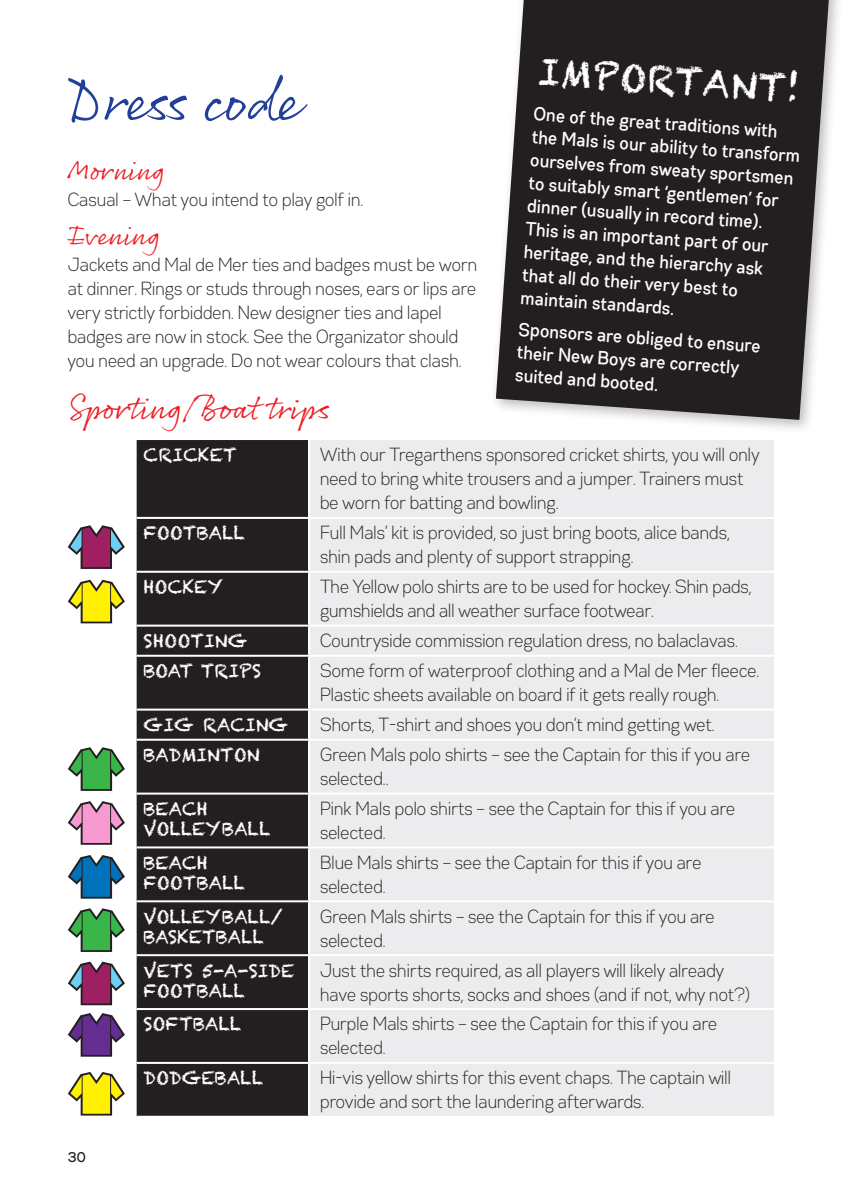
<style>
.page{position:relative;width:842px;height:1191px;background:#fff}
.page>*{position:absolute;margin:0;border:0;box-sizing:border-box;transform-origin:0 0}
.t1{font:60px "Rollerscript Smooth";letter-spacing:-.01em;color:#223f99}
.t2{font:37px "Chalkduster";color:#fff}
.t3{font:32px "Rollerscript Smooth";letter-spacing:.025em;color:#ee1d23}
.t4{font:28px "Rollerscript Smooth";letter-spacing:-.03em;color:#ee1d23}
.t5{font:19px/24px "Gabriel Sans Cond Light";color:#231f20}
.t6{font:19px/23px "Gabriel Sans Cond Medium";color:#fff}
.t7{font:18px/20px "Chalkduster";color:#fff}
.t8{font:14px "Gabriel Sans Cond Medium";color:#231f20}
</style>
<div class="page">
<svg style="left:68px;top:525px;width:57px;height:44px"></svg>
<svg style="left:68px;top:961px;width:57px;height:44px"></svg>
<svg style="left:68px;top:580px;width:57px;height:43px"></svg>
<svg style="left:68px;top:1072px;width:57px;height:43px"></svg>
<svg style="left:68px;top:747px;width:57px;height:44px"></svg>
<svg style="left:68px;top:801px;width:57px;height:43px"></svg>
<svg style="left:68px;top:855px;width:57px;height:43px"></svg>
<svg style="left:68px;top:908px;width:57px;height:44px"></svg>
<div style="left:137px;top:440px;width:171px;height:675px;background:#231f20"></div>
<div style="left:310px;top:440px;width:464px;height:675px;background:#ececee"></div>
<hr style="left:137px;top:517px;width:172px;height:2px;background:#fff">
<hr style="left:309px;top:517px;width:465px;height:2px;background:#fff">
<hr style="left:137px;top:571px;width:172px;height:2px;background:#fff">
<hr style="left:309px;top:571px;width:465px;height:2px;background:#fff">
<hr style="left:137px;top:624px;width:172px;height:2px;background:#fff">
<hr style="left:309px;top:624px;width:465px;height:2px;background:#fff">
<hr style="left:137px;top:655px;width:172px;height:2px;background:#fff">
<hr style="left:309px;top:655px;width:465px;height:2px;background:#fff">
<hr style="left:137px;top:708px;width:172px;height:2px;background:#fff">
<hr style="left:309px;top:708px;width:465px;height:2px;background:#fff">
<hr style="left:137px;top:738px;width:172px;height:2px;background:#fff">
<hr style="left:309px;top:738px;width:465px;height:2px;background:#fff">
<hr style="left:137px;top:792px;width:172px;height:2px;background:#fff">
<hr style="left:309px;top:792px;width:465px;height:2px;background:#fff">
<hr style="left:137px;top:846px;width:172px;height:2px;background:#fff">
<hr style="left:309px;top:846px;width:465px;height:2px;background:#fff">
<hr style="left:137px;top:900px;width:172px;height:2px;background:#fff">
<hr style="left:309px;top:900px;width:465px;height:2px;background:#fff">
<hr style="left:137px;top:954px;width:172px;height:2px;background:#fff">
<hr style="left:309px;top:954px;width:465px;height:2px;background:#fff">
<hr style="left:137px;top:1008px;width:172px;height:2px;background:#fff">
<hr style="left:309px;top:1008px;width:465px;height:2px;background:#fff">
<hr style="left:137px;top:1062px;width:172px;height:2px;background:#fff">
<hr style="left:309px;top:1062px;width:465px;height:2px;background:#fff">
<svg style="left:68px;top:1013px;width:57px;height:43px"></svg>
<div style="left:490px;top:0;width:352px;height:434px;background:#231f20;opacity:.3"></div>
<svg style="left:496px;top:0;width:333px;height:420px;fill:#231f20"></svg>
<p class="t2" style="left:540px;top:49px;width:264px;rotate:4deg">IMPORTANT!</p>
<p class="t1" style="left:68px;top:63px;width:233px">Dress code</p>
<p class="t6" style="left:535px;top:102px;width:270px;rotate:4deg">One of the great traditions with the Mals is our ability to transform ourselves from sweaty sportsmen to suitably smart ‘gentlemen’ for dinner (usually in record time).<br>This is an important part of our heritage, and the hierarchy ask that all do their very best to maintain standards.</p>
<p class="t6" style="left:520px;top:317px;width:244px;rotate:4deg">Sponsors are obliged to ensure their New Boys are correctly suited and booted.</p>
<p class="t4" style="left:68px;top:153px;width:99px">Morning</p>
<p class="t5" style="left:68px;top:188px;width:297px">Casual – What you intend to play golf in.</p>
<p class="t4" style="left:68px;top:218px;width:94px">Evening</p>
<p class="t5" style="left:68px;top:253px;width:411px">Jackets and Mal de Mer ties and badges must be worn at dinner. Rings or studs through noses, ears or lips are very strictly forbidden. New designer ties and lapel badges are now in stock. See the Organizator should you need an upgrade. Do not wear colours that clash.</p>
<p class="t3" style="left:68px;top:388px;width:262px">Sporting/Boat trips</p>
<p class="t7" style="left:143px;top:445px;width:95px">CRICKET</p>
<p class="t5" style="left:320px;top:443px;width:441px">With our Tregarthens sponsored cricket shirts, you will only need to bring white trousers and a jumper. Trainers must be worn for batting and bowling.</p>
<p class="t7" style="left:143px;top:523px;width:103px">FOOTBALL</p>
<p class="t5" style="left:320px;top:521px;width:411px">Full Mals’ kit is provided, so just bring boots, alice bands, shin pads and plenty of support strapping.</p>
<p class="t7" style="left:143px;top:577px;width:81px">HOCKEY</p>
<p class="t5" style="left:320px;top:575px;width:433px">The Yellow polo shirts are to be used for hockey. Shin pads, gumshields and all weather surface footwear.</p>
<p class="t7" style="left:143px;top:630px;width:106px">SHOOTING</p>
<p class="t5" style="left:320px;top:629px;width:419px">Countryside commission regulation dress, no balaclavas.</p>
<p class="t7" style="left:143px;top:661px;width:119px">BOAT TRIPS</p>
<p class="t5" style="left:320px;top:659px;width:441px">Some form of waterproof clothing and a Mal de Mer fleece.<br>Plastic sheets available on board if it gets really rough.</p>
<p class="t7" style="left:143px;top:714px;width:147px">GIG RACING</p>
<p class="t5" style="left:320px;top:713px;width:396px">Shorts, T-shirt and shoes you don’t mind getting wet.</p>
<p class="t7" style="left:143px;top:745px;width:118px">BADMINTON</p>
<p class="t5" style="left:320px;top:743px;width:432px">Green Mals polo shirts – see the Captain for this if you are selected..</p>
<p class="t7" style="left:143px;top:798px;width:128px">BEACH<br>VOLLEYBALL</p>
<p class="t5" style="left:320px;top:797px;width:417px">Pink Mals polo shirts – see the Captain for this if you are selected.</p>
<p class="t7" style="left:143px;top:852px;width:103px">BEACH<br>FOOTBALL</p>
<p class="t5" style="left:320px;top:850px;width:383px">Blue Mals shirts – see the Captain for this if you are selected.</p>
<p class="t7" style="left:143px;top:906px;width:141px">VOLLEYBALL/<br>BASKETBALL</p>
<p class="t5" style="left:320px;top:904px;width:396px">Green Mals shirts – see the Captain for this if you are selected.</p>
<p class="t7" style="left:143px;top:960px;width:152px">VETS 5-A-SIDE<br>FOOTBALL</p>
<p class="t5" style="left:320px;top:958px;width:432px">Just the shirts required, as all players will likely already have sports shorts, socks and shoes (and if not, why not?)</p>
<p class="t7" style="left:143px;top:1014px;width:99px">SOFTBALL</p>
<p class="t5" style="left:320px;top:1012px;width:399px">Purple Mals shirts – see the Captain for this if you are selected.</p>
<p class="t7" style="left:143px;top:1068px;width:121px">DODGEBALL</p>
<p class="t5" style="left:320px;top:1066px;width:413px">Hi-vis yellow shirts for this event chaps. The captain will provide and sort the laundering afterwards.</p>
<p class="t8" style="left:68px;top:1148px;width:20px">30</p>
</div>
